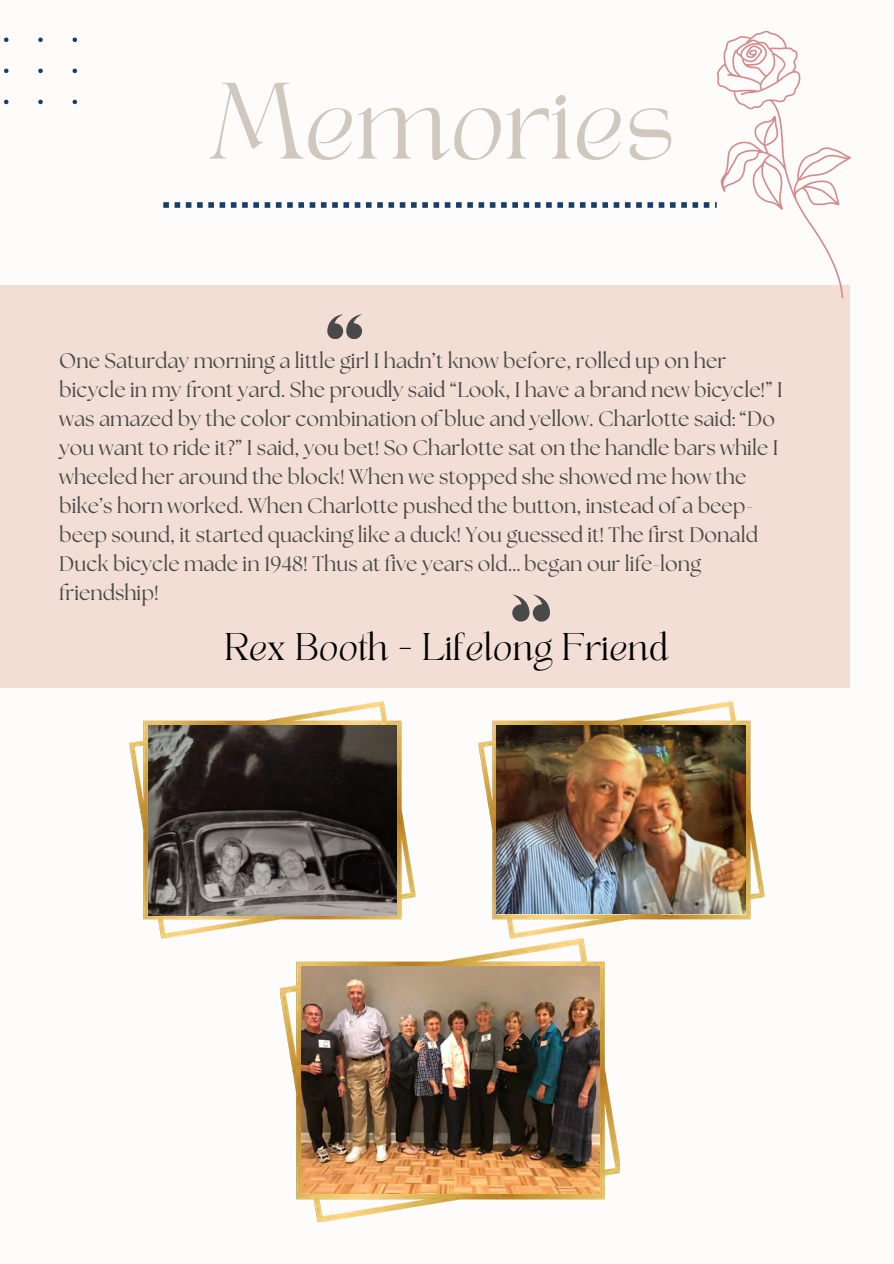
<style>
.page{position:relative;width:894px;height:1264px;background:#fff}
.page>*{position:absolute;margin:0;border:0;box-sizing:border-box;transform-origin:0 0}
.t1{font:75.9px "TANAEGEAN";color:#d0c7bf}
.t2{font:27px "TANAEGEAN";color:#000}
.t3{font:21px/29px "The Seasons";color:#494949}
</style>
<div class="page">
<div style="left:0;top:0;width:893px;height:1263px;background:#fdfcfb"></div>
<svg style="left:163px;top:202px;width:510px;height:6px"></svg>
<div style="left:0;top:285px;width:849px;height:403px;background:#f2ded5"></div>
<svg style="left:327px;top:314px;width:35px;height:25px"></svg>
<svg style="left:512px;top:594px;width:38px;height:27px"></svg>
<svg style="left:4px;top:38px;width:5px;height:4px"></svg>
<svg style="left:38px;top:38px;width:5px;height:4px"></svg>
<svg style="left:72px;top:38px;width:5px;height:4px"></svg>
<svg style="left:4px;top:69px;width:5px;height:4px"></svg>
<svg style="left:38px;top:69px;width:5px;height:4px"></svg>
<svg style="left:72px;top:69px;width:5px;height:4px"></svg>
<svg style="left:4px;top:100px;width:5px;height:4px"></svg>
<svg style="left:38px;top:100px;width:5px;height:4px"></svg>
<svg style="left:72px;top:100px;width:5px;height:4px"></svg>
<svg style="left:673px;top:30px;width:178px;height:294px"></svg>
<img style="left:129px;top:701px;width:286px;height:237px">
<img style="left:149px;top:725px;width:247px;height:191px">
<img style="left:478px;top:701px;width:286px;height:237px">
<img style="left:496px;top:726px;width:249px;height:187px">
<img style="left:281px;top:938px;width:338px;height:283px">
<img style="left:301px;top:966px;width:298px;height:227px">
<p class="t1" style="left:209px;top:78px;width:468px">Memories</p>
<p class="t3" style="left:59px;top:348px;width:724px">One Saturday morning a little girl I hadn’t know before, rolled up on her bicycle in my front yard. She proudly said “Look, I have a brand new bicycle!” I was amazed by the color combination of blue and yellow. Charlotte said: “Do you want to ride it?” I said, you bet! So Charlotte sat on the handle bars while I wheeled her around the block! When we stopped she showed me how the bike’s horn worked. When Charlotte pushed the button, instead of a beep&shy;beep sound, it started quacking like a duck! You guessed it! The first Donald Duck bicycle made in 1948! Thus at five years old… began our life-long friendship!</p>
<h1 class="t2" style="left:224px;top:631px;width:446px">Rex Booth - Lifelong Friend</h1>
</div>
